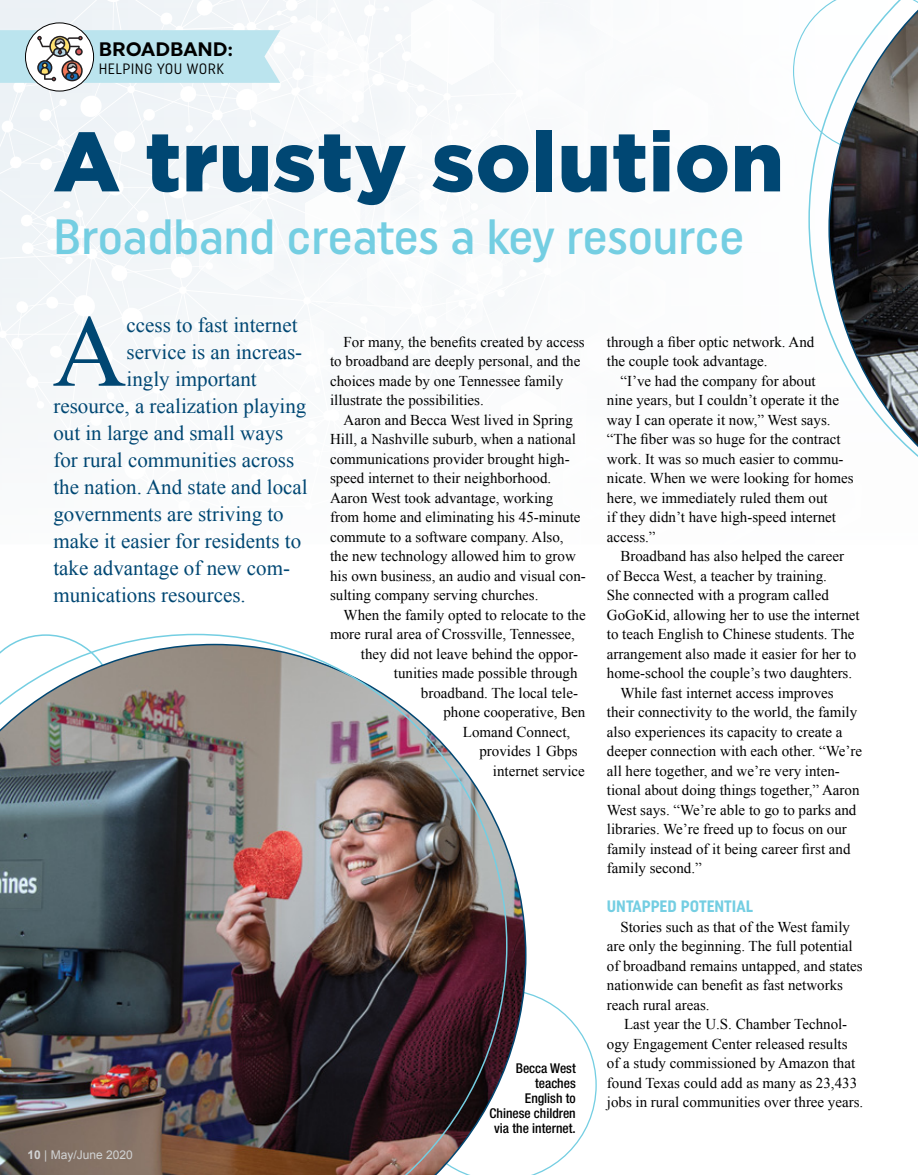
<style>
.page{position:relative;width:918px;height:1175px;background:#fff}
.page>*{position:absolute;margin:0;border:0;box-sizing:border-box;transform-origin:0 0}
.t1{font:102.6px "Times New Roman";color:#004773}
.t2{font:900 84px "Gotham";letter-spacing:.01em;color:#004773}
.t3{font:500 49.5px "Uniform Condensed";color:#74cee2}
.t4{font:21px "Times New Roman";color:#004773}
.t5{font:700 19.5px "Uniform";color:#000}
.t6{font:700 16.5px "Uniform Condensed";color:#74cee2}
.t7{font:15px/19.5px "Times New Roman";color:#000}
.t8{font:15px "Uniform Condensed";letter-spacing:.03em;color:#000}
.t9{font:500 condensed 13.5px/15px "Helvetica Neue LT Std";color:#000;text-align:right}
.t10{font:12px "Arial";color:#d1d3d4}
.s1{font-size:18px}
.s2{font-weight:700}
</style>
<div class="page">
<svg style="left:527px;top:992px;width:70px;height:182px"></svg>
<svg style="left:793px;top:24px;width:15px;height:94px"></svg>
<svg style="left:0;top:0;width:552px;height:415px"></svg>
<div style="left:25px;top:23px;width:69px;height:68px;border:1px solid #000;border-radius:50%"></div>
<svg style="left:508px;top:850px;width:19px;height:212px"></svg>
<svg style="left:808px;top:0;width:110px;height:457px"></svg>
<img style="left:0;top:633px;width:508px;height:541px">
<h3 class="t5" style="left:99px;top:37px;width:136px">BROADBAND<span class="s1">:</span></h3>
<p class="t8" style="left:99px;top:60px;width:127px">HELPING YOU WORK</p>
<h2 class="t2" style="left:53px;top:113px;width:732px">A trusty solution</h2>
<h3 class="t3" style="left:53px;top:207px;width:693px">Broadband creates a key resource</h3>
<h1 class="t1" style="left:53px;top:282px;width:76px">A</h1>
<h3 class="t4" style="left:127px;top:310px;width:172px">ccess to fast internet</h3>
<h3 class="t4" style="left:127px;top:337px;width:177px">service is an increas-</h3>
<h3 class="t4" style="left:127px;top:364px;width:132px">ingly important</h3>
<h3 class="t4" style="left:53px;top:391px;width:255px">resource, a realization playing</h3>
<h3 class="t4" style="left:53px;top:418px;width:231px">out in large and small ways</h3>
<h3 class="t4" style="left:53px;top:445px;width:242px">for rural communities across</h3>
<h3 class="t4" style="left:53px;top:472px;width:256px">the nation. And state and local</h3>
<h3 class="t4" style="left:53px;top:499px;width:232px">governments are striving to</h3>
<h3 class="t4" style="left:53px;top:526px;width:249px">make it easier for residents to</h3>
<h3 class="t4" style="left:53px;top:553px;width:238px">take advantage of new com-</h3>
<h3 class="t4" style="left:53px;top:580px;width:194px">munications resources.</h3>
<p class="t10" style="left:28px;top:1146px;width:107px"><span class="s2">10</span> | May/June 2020</p>
<p class="t7" style="left:330px;top:332px;width:256px;text-indent:14px">For many, the benefits created by access to broadband are deeply personal, and the choices made by one Tennessee family illustrate the possibilities.</p>
<p class="t7" style="left:330px;top:410px;width:257px;text-indent:14px">Aaron and Becca West lived in Spring Hill, a Nashville suburb, when a national communications provider brought high&shy;speed internet to their neighborhood.<br>Aaron West took advantage, working from home and eliminating his 45-minute commute to a software company. Also,<br>the new technology allowed him to grow his own business, an audio and visual con&shy;sulting company serving churches.</p>
<p class="t7" style="left:344px;top:605px;width:244px">When the family opted to relocate to the</p>
<p class="t7" style="left:330px;top:624px;width:246px">more rural area of Crossville, Tennessee,</p>
<p class="t7" style="left:361px;top:644px;width:219px">they did not leave behind the oppor-</p>
<p class="t7" style="left:394px;top:663px;width:185px">tunities made possible through</p>
<p class="t7" style="left:421px;top:682px;width:159px">broadband. The local tele-</p>
<p class="t7" style="left:443px;top:702px;width:144px">phone cooperative, Ben</p>
<p class="t7" style="left:463px;top:721px;width:109px">Lomand Connect,</p>
<p class="t7" style="left:479px;top:741px;width:100px">provides 1 Gbps</p>
<p class="t7" style="left:493px;top:760px;width:94px">internet service</p>
<p class="t9" style="left:490px;top:1060px;width:88px">Becca West teaches<br>English to<br>Chinese children via the internet.</p>
<p class="t7" style="left:607px;top:331px;width:209px">through a fiber optic network. And the couple took advantage.</p>
<p class="t7" style="left:607px;top:370px;width:248px;text-indent:14px">“I’ve had the company for about<br>nine years, but I couldn’t operate it the way I can operate it now,” West says. “The fiber was so huge for the contract work. It was so much easier to commu&shy;nicate. When we were looking for homes here, we immediately ruled them out<br>if they didn’t have high-speed internet access.”</p>
<p class="t7" style="left:620px;top:546px;width:225px">Broadband has also helped the career</p>
<p class="t7" style="left:607px;top:565px;width:222px">of Becca West, a teacher by training.</p>
<p class="t7" style="left:607px;top:585px;width:224px">She connected with a program called</p>
<p class="t7" style="left:607px;top:604px;width:254px">GoGoKid, allowing her to use the internet</p>
<p class="t7" style="left:607px;top:624px;width:249px">to teach English to Chinese students. The</p>
<p class="t7" style="left:607px;top:643px;width:251px">arrangement also made it easier for her to</p>
<p class="t7" style="left:607px;top:663px;width:247px">home-school the couple’s two daughters.</p>
<p class="t7" style="left:620px;top:682px;width:215px">While fast internet access improves</p>
<p class="t7" style="left:607px;top:702px;width:252px">their connectivity to the world, the family</p>
<p class="t7" style="left:607px;top:721px;width:237px">also experiences its capacity to create a</p>
<p class="t7" style="left:607px;top:741px;width:257px">deeper connection with each other. “We’re</p>
<p class="t7" style="left:607px;top:760px;width:235px">all here together, and we’re very inten-</p>
<p class="t7" style="left:607px;top:780px;width:254px">tional about doing things together,” Aaron</p>
<p class="t7" style="left:607px;top:799px;width:251px">West says. “We’re able to go to parks and</p>
<p class="t7" style="left:607px;top:819px;width:242px">libraries. We’re freed up to focus on our</p>
<p class="t7" style="left:607px;top:838px;width:245px">family instead of it being career first and</p>
<p class="t7" style="left:607px;top:858px;width:96px">family second.”</p>
<p class="t6" style="left:607px;top:896px;width:148px">UNTAPPED POTENTIAL</p>
<p class="t7" style="left:607px;top:917px;width:257px;text-indent:14px">Stories such as that of the West family are only the beginning. The full potential of broadband remains untapped, and states nationwide can benefit as fast networks reach rural areas.</p>
<p class="t7" style="left:607px;top:1014px;width:258px;text-indent:17px">Last year the U.S. Chamber Technol&shy;ogy Engagement Center released results of a study commissioned by Amazon that found Texas could add as many as 23,433 jobs in rural communities over three years.</p>
</div>
